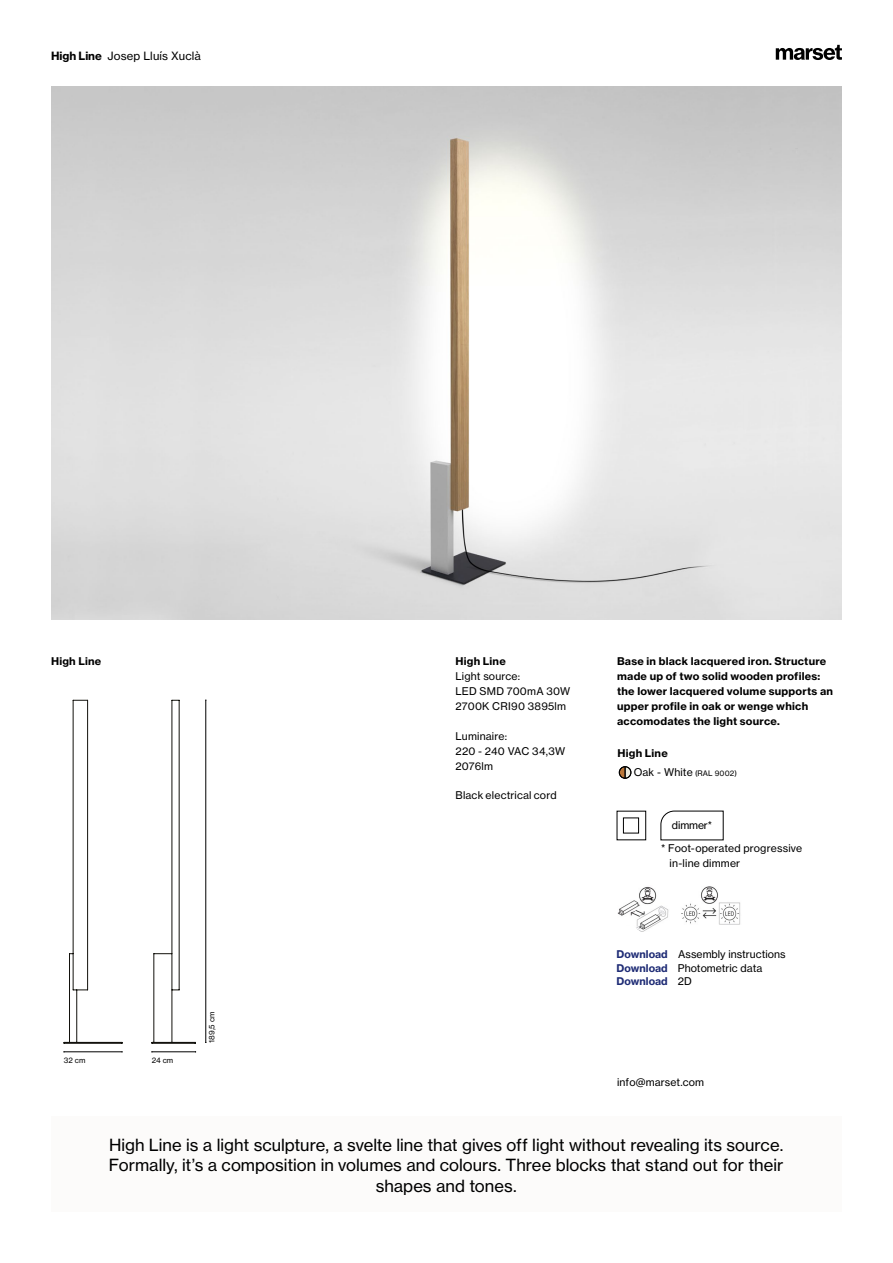
<style>
.page{position:relative;width:893px;height:1263px;background:#fff}
.page>*{position:absolute;margin:0;border:0;box-sizing:border-box;transform-origin:0 0}
.t1{font:16.5px/20.2px "N Haas Grotesk TX Pro 55 Rg";color:#000;text-align:center}
.t2{font:11.25px "N Haas Grotesk TX Pro 55 Rg";letter-spacing:.015em;color:#000}
.t3{font:10.5px/15px "N Haas Grotesk TX Pro 55 Rg";letter-spacing:.01em;color:#000}
.t4{font:10.5px/15px "N Haas Grotesk TX Pro 75 Bd";letter-spacing:.02em;color:#000}
.t5{font:10.5px "N Haas Grotesk TX Pro 75 Bd";color:#202d76}
.t6{font:7.5px "N Haas Grotesk TX Pro 55 Rg";color:#000}
.s1{font-family:"N Haas Grotesk TX Pro 75 Bd"}
.s2{font-size:7.5px}
.s3{font-family:"N Haas Grotesk TX Pro 75 Bd";color:#202d76}
.s4{font-family:"N Haas Grotesk TX Pro 55 Rg";color:#000}
</style>
<div class="page">
<svg style="left:776px;top:45px;width:66px;height:15px"></svg>
<div style="left:51px;top:1117px;width:790px;height:95px;background:#fcfbfa"></div>
<hr style="left:206px;top:700px;width:1px;height:342px;background:#000">
<hr style="left:64px;top:1051px;width:58px;height:1px;background:#000">
<div style="left:623px;top:817px;width:16px;height:16px;border:1px solid #000"></div>
<svg style="left:660px;top:810px;width:64px;height:30px"></svg>
<svg style="left:619px;top:766px;width:12px;height:12px"></svg>
<hr style="left:64px;top:1043px;width:58px;height:1px;background:#12110c">
<hr style="left:64px;top:1042px;width:58px;height:1px;background:#12110c">
<svg style="left:74px;top:989px;width:13px;height:1px"></svg>
<hr style="left:69px;top:954px;width:1px;height:88px;background:#12110c">
<hr style="left:73px;top:700px;width:1px;height:290px;background:#12110c">
<hr style="left:76px;top:990px;width:1px;height:52px;background:#12110c">
<hr style="left:87px;top:700px;width:1px;height:290px;background:#12110c">
<svg style="left:74px;top:700px;width:13px;height:1px"></svg>
<hr style="left:152px;top:1043px;width:43px;height:1px;background:#12110c">
<hr style="left:152px;top:1042px;width:43px;height:1px;background:#12110c">
<svg style="left:154px;top:953px;width:18px;height:1px"></svg>
<hr style="left:154px;top:954px;width:1px;height:88px;background:#12110c">
<hr style="left:172px;top:700px;width:1px;height:342px;background:#12110c">
<hr style="left:179px;top:700px;width:1px;height:290px;background:#12110c">
<hr style="left:152px;top:1051px;width:44px;height:1px;background:#000">
<img style="left:51px;top:86px;width:790px;height:533px">
<img style="left:681px;top:886px;width:60px;height:38px">
<img style="left:617px;top:886px;width:52px;height:46px">
<svg style="left:623px;top:925px;width:19px;height:7px"></svg>
<p class="t2" style="left:51px;top:49px;width:151px"><span class="s1">High Line</span> Josep Lluís Xuclà</p>
<p class="t4" style="left:51px;top:653px;width:52px">High Line</p>
<p class="t6" style="left:64px;top:1055px;width:23px">32 cm</p>
<p class="t6" style="left:152px;top:1055px;width:23px">24 cm</p>
<p class="t6" style="left:207px;top:1042px;width:32px;rotate:-90deg">189,5 cm</p>
<p class="t4" style="left:455px;top:653px;width:52px">High Line</p>
<p class="t3" style="left:455px;top:668px;width:116px">Light source:<br>LED SMD 700mA 30W<br>2700K CRI90 3895lm</p>
<p class="t3" style="left:455px;top:728px;width:111px">Luminaire:<br>220 - 240 VAC 34,3W<br>2076lm</p>
<p class="t3" style="left:455px;top:788px;width:103px">Black electrical cord</p>
<p class="t4" style="left:617px;top:653px;width:217px">Base in black lacquered iron. Structure made up of two solid wooden profiles: the lower lacquered volume supports an upper profile in oak or wenge which accomodates the light source.</p>
<p class="t4" style="left:617px;top:746px;width:52px">High Line</p>
<p class="t3" style="left:634px;top:764px;width:105px">Oak - White <span class="s2">(RAL 9002)</span></p>
<p class="t3" style="left:661px;top:814px;width:142px;line-height:22.8px;text-indent:11px">dimmer*<br>* Foot-operated progressive</p>
<p class="t3" style="left:670px;top:855px;width:72px">in-line dimmer</p>
<p class="t3" style="left:617px;top:948px;width:170px;line-height:13.5px"><span class="s3">Download</span> Assembly instructions<br><span class="s3">Download</span> Photometric data</p>
<p class="t5" style="left:617px;top:975px;width:77px">Download <span class="s4">2D</span></p>
<p class="t3" style="left:617px;top:1075px;width:88px">info@marset.com</p>
<h1 class="t1" style="left:109px;top:1135px;width:676px">High Line is a light sculpture, a svelte line that gives off light without revealing its source.<br>Formally, it’s a composition in volumes and colours. Three blocks that stand out for their shapes and tones.</h1>
</div>
